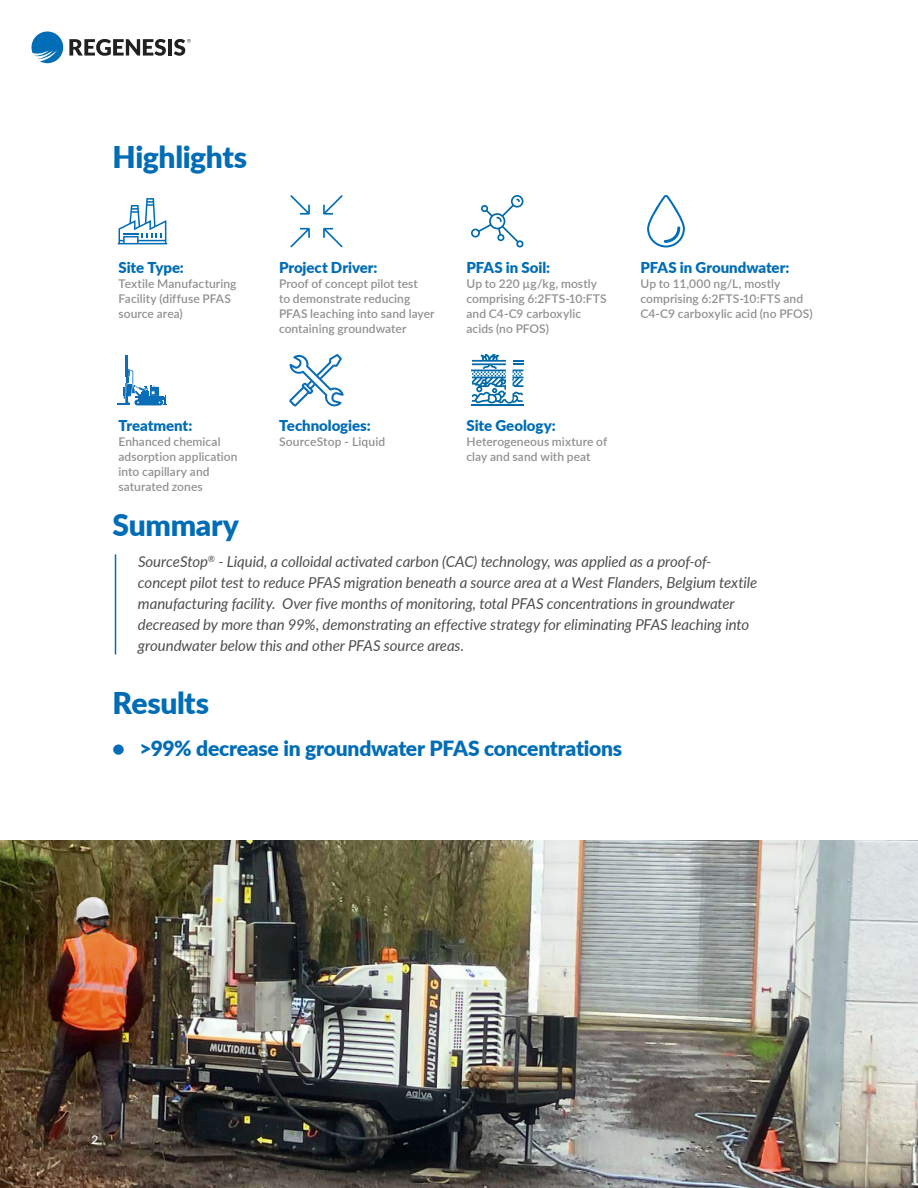
<style>
.page{position:relative;width:918px;height:1188px;background:#fff}
.page>*{position:absolute;margin:0;border:0;box-sizing:border-box;transform-origin:0 0}
.t1{font:900 30px "Lato";letter-spacing:-.015em;color:#006db6}
.t2{font:900 21px "Lato";letter-spacing:-.01em;color:#006db6}
.t3{font:italic 15px/21px "Lato";letter-spacing:-.005em;color:#4e4e4e}
.t4{font:900 15px "Lato";letter-spacing:-.005em;color:#006db6}
.t5{font:600 12px/15px "Lato";letter-spacing:.005em;color:#909090}
.t6{font:600 12px "Lato";color:#fff}
</style>
<div class="page">
<img style="left:0;top:840px;width:918px;height:348px">
<div style="left:77px;top:1119px;width:36px;height:40px;background:#000;opacity:.55"></div>
<hr style="left:115px;top:555px;width:1px;height:99px;background:#006db6">
<svg style="left:118px;top:198px;width:49px;height:46px"></svg>
<svg style="left:290px;top:228px;width:20px;height:19px"></svg>
<svg style="left:323px;top:228px;width:20px;height:19px"></svg>
<svg style="left:323px;top:195px;width:20px;height:20px"></svg>
<svg style="left:290px;top:195px;width:20px;height:20px"></svg>
<svg style="left:471px;top:195px;width:52px;height:53px"></svg>
<svg style="left:647px;top:195px;width:38px;height:52px"></svg>
<svg style="left:118px;top:355px;width:49px;height:50px"></svg>
<svg style="left:289px;top:354px;width:55px;height:52px"></svg>
<hr style="left:471px;top:405px;width:52px;height:1px;background:#0069a8">
<svg style="left:471px;top:354px;width:52px;height:50px"></svg>
<svg style="left:32px;top:32px;width:31px;height:31px"></svg>
<svg style="left:69px;top:39px;width:97px;height:17px"></svg>
<hr style="left:168px;top:39px;width:4px;height:17px;background:#212121">
<svg style="left:174px;top:39px;width:17px;height:17px"></svg>
<h1 class="t1" style="left:112px;top:134px;width:136px">Highlights</h1>
<p class="t4" style="left:118px;top:256px;width:67px">Site Type:</p>
<p class="t5" style="left:118px;top:276px;width:119px">Textile Manufacturing<br>Facility (diffuse PFAS source area)</p>
<p class="t4" style="left:118px;top:414px;width:75px">Treatment:</p>
<p class="t5" style="left:118px;top:433px;width:121px">Enhanced chemical adsorption application into capillary and saturated zones</p>
<p class="t4" style="left:279px;top:256px;width:100px">Project Driver:</p>
<p class="t5" style="left:279px;top:276px;width:157px">Proof of concept pilot test<br>to demonstrate reducing<br>PFAS leaching into sand layer containing groundwater</p>
<p class="t4" style="left:466px;top:256px;width:85px">PFAS in Soil:</p>
<p class="t5" style="left:466px;top:276px;width:142px">Up to 220 µg/kg, mostly comprising 6:2FTS-10:FTS and C4-C9 carboxylic acids (no PFOS)</p>
<p class="t4" style="left:279px;top:414px;width:93px">Technologies:</p>
<p class="t5" style="left:279px;top:433px;width:108px">SourceStop - Liquid</p>
<p class="t4" style="left:466px;top:414px;width:91px">Site Geology:</p>
<p class="t5" style="left:466px;top:433px;width:142px">Heterogeneous mixture of clay and sand with peat</p>
<p class="t4" style="left:640px;top:256px;width:150px">PFAS in Groundwater:</p>
<p class="t5" style="left:640px;top:276px;width:174px">Up to 11,000 ng/L, mostly comprising 6:2FTS-10:FTS and<br>C4-C9 carboxylic acid (no PFOS)</p>
<h1 class="t1" style="left:112px;top:502px;width:128px">Summary</h1>
<p class="t3" style="left:138px;top:550px;width:621px">SourceStop<sup>®</sup> - Liquid, a colloidal activated carbon (CAC) technology, was applied as a proof-of&shy;concept pilot test to reduce PFAS migration beneath a source area at a West Flanders, Belgium textile manufacturing facility. Over five months of monitoring, total PFAS concentrations in groundwater decreased by more than 99%, demonstrating an effective strategy for eliminating PFAS leaching into groundwater below this and other PFAS source areas.</p>
<h1 class="t1" style="left:112px;top:680px;width:98px">Results</h1>
<h2 class="t2" style="left:112px;top:733px;width:511px">• &gt;99% decrease in groundwater PFAS concentrations</h2>
<p class="t6" style="left:92px;top:1131px;width:8px">2</p>
</div>
